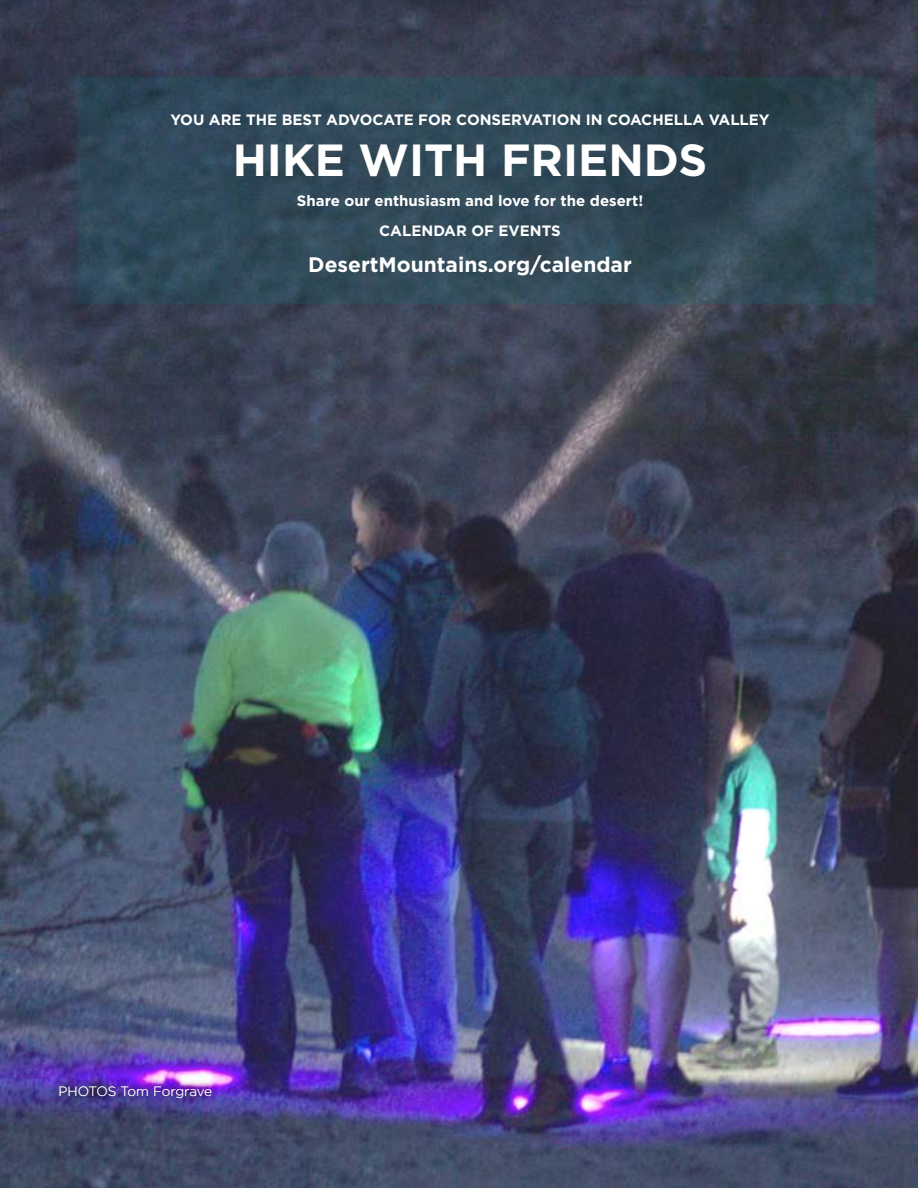
<style>
.page{position:relative;width:918px;height:1188px;background:#fff}
.page>*{position:absolute;margin:0;border:0;box-sizing:border-box;transform-origin:0 0}
.t1{font:700 45px "Gotham";color:#fff}
.t2{font:700 21px "Gotham";color:#fff}
.t3{font:700 15px/30px "Gotham";color:#fff;text-align:center}
.t4{font:300 13.5px "Gotham";letter-spacing:-.02em;color:#fff}
</style>
<div class="page">
<img style="left:0;top:0;width:918px;height:1188px">
<svg style="left:78px;top:77px;width:797px;height:227px;background:#304857"></svg>
<div style="left:49px;top:1077px;width:171px;height:31px;background:#000;opacity:.75"></div>
<p class="t3" style="left:170px;top:104px;width:601px">YOU ARE THE BEST ADVOCATE FOR CONSERVATION IN COACHELLA VALLEY</p>
<h1 class="t1" style="left:233px;top:134px;width:476px">HIKE WITH FRIENDS</h1>
<p class="t3" style="left:297px;top:185px;width:348px">Share our enthusiasm and love for the desert!<br>CALENDAR OF EVENTS</p>
<h2 class="t2" style="left:308px;top:252px;width:325px">DesertMountains.org/calendar</h2>
<p class="t4" style="left:58px;top:1084px;width:155px">PHOTOS Tom Forgrave</p>
</div>
